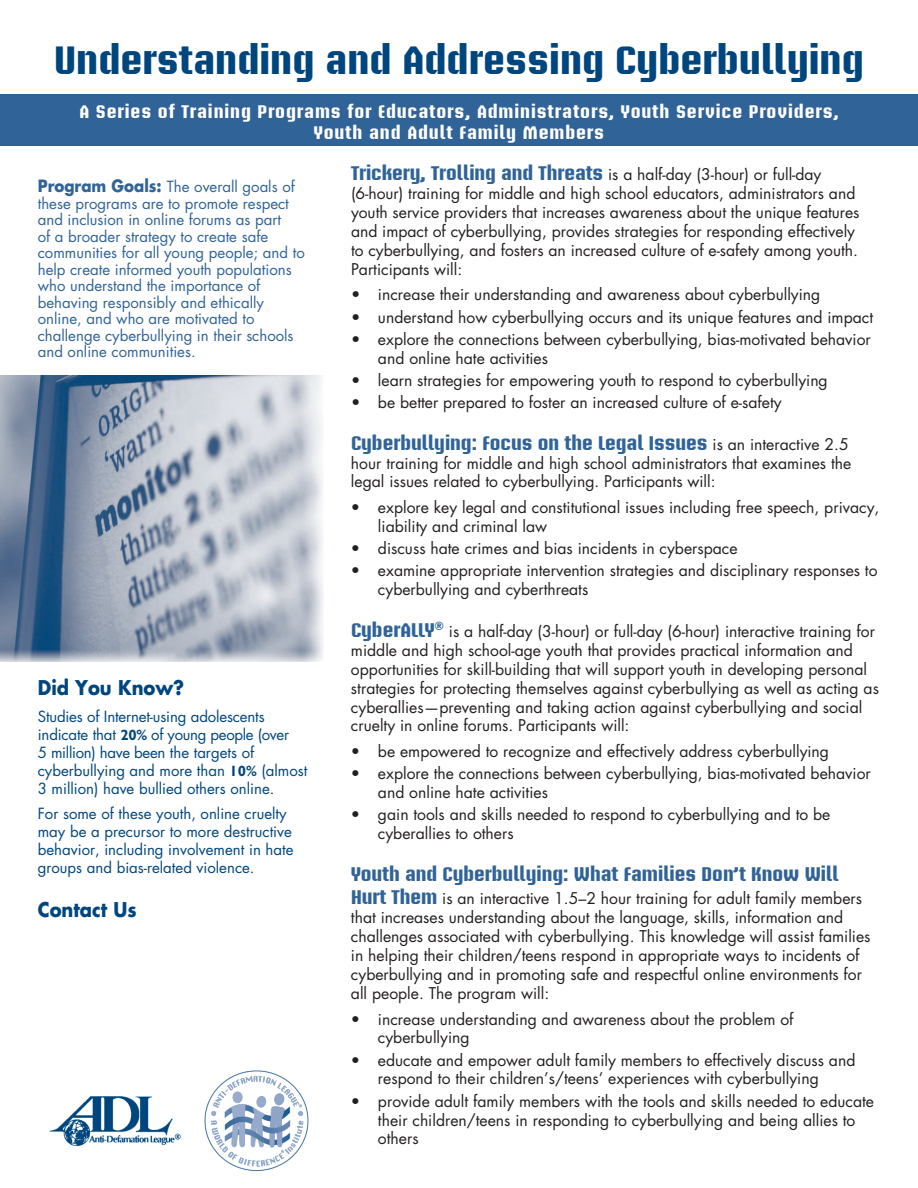
<style>
.page{position:relative;width:918px;height:1188px;background:#fff}
.page>*{position:absolute;margin:0;border:0;box-sizing:border-box;transform-origin:0 0}
.t1{font:700 39px "Briem Akademi Std";color:#00467e}
.t2{font:700 19.8px "Futura Std";color:#00467e;scale:.91 1}
.t3{font:700 19.5px "Briem Akademi Std";color:#306397}
.t4{font:700 18px/21.6px "Briem Akademi Std";letter-spacing:.05em;color:#fff;text-align:center}
.t5{font:15.75px/18.9px "Futura Std";color:#231f20}
.t6{font:15px/16.5px "Futura Std";color:#306397}
.t7{font:15px/18px "Futura Std";color:#00467e}
.s1{font-weight:700;font-size:16.5px}
.s2{font-family:"Briem Akademi Std";font-weight:700;font-size:19.5px;color:#306397}
.s3{font-family:"Futura Std";font-weight:400;font-size:15.75px;color:#231f20}
.s4{font-family:"Gill Sans Std";font-weight:700}
</style>
<div class="page">
<img style="left:0;top:375px;width:323px;height:287px">
<img style="left:49px;top:1096px;width:132px;height:50px">
<img style="left:204px;top:1070px;width:105px;height:102px">
<div style="left:0;top:94px;width:918px;height:52px;background:#306397"></div>
<h1 class="t1" style="left:54px;top:39px;width:811px">Understanding and Addressing Cyberbullying</h1>
<p class="t4" style="left:79px;top:101px;width:761px">A Series of Training Programs for Educators, Administrators, Youth Service Providers,<br>Youth and Adult Family Members</p>
<p class="t6" style="left:38px;top:179px;width:268px"><span class="s1">Program Goals:</span> The overall goals of these programs are to promote respect and inclusion in online forums as part<br>of a broader strategy to create safe communities for all young people; and to help create informed youth populations who understand the importance of behaving responsibly and ethically online, and who are motivated to challenge cyberbullying in their schools and online communities.</p>
<p class="t5" style="left:351px;top:165px;width:510px"><span class="s2">Trickery, Trolling and Threats</span> is a half-day (3-hour) or full-day (6-hour) training for middle and high school educators, administrators and youth service providers that increases awareness about the unique features and impact of cyberbullying, provides strategies for responding effectively to cyberbullying, and fosters an increased culture of e-safety among youth.<br>Participants will:</p>
<p class="t5" style="left:351px;top:285px;width:471px">• increase their understanding and awareness about cyberbullying</p>
<p class="t5" style="left:351px;top:308px;width:524px">• understand how cyberbullying occurs and its unique features and impact</p>
<p class="t5" style="left:378px;top:330px;width:494px;text-indent:-27px">• explore the connections between cyberbullying, bias-motivated behavior and online hate activities</p>
<p class="t5" style="left:351px;top:371px;width:478px">• learn strategies for empowering youth to respond to cyberbullying</p>
<p class="t5" style="left:351px;top:393px;width:432px">• be better prepared to foster an increased culture of e-safety</p>
<p class="t3" style="left:351px;top:432px;width:499px">Cyberbullying: Focus on the Legal Issues <span class="s3">is an interactive 2.5</span></p>
<p class="t5" style="left:351px;top:454px;width:502px">hour training for middle and high school administrators that examines the legal issues related to cyberbullying. Participants will:</p>
<p class="t5" style="left:378px;top:498px;width:503px;text-indent:-27px">• explore key legal and constitutional issues including free speech, privacy, liability and criminal law</p>
<p class="t5" style="left:351px;top:539px;width:388px">• discuss hate crimes and bias incidents in cyberspace</p>
<p class="t5" style="left:378px;top:561px;width:501px;text-indent:-27px">• examine appropriate intervention strategies and disciplinary responses to cyberbullying and cyberthreats</p>
<p class="t5" style="left:351px;top:622px;width:530px"><span class="s2">CyberALLY</span><sup>®</sup> is a half-day (3-hour) or full-day (6-hour) interactive training for middle and high school-age youth that provides practical information and opportunities for skill-building that will support youth in developing personal strategies for protecting themselves against cyberbullying as well as acting as cyberallies—preventing and taking action against cyberbullying and social cruelty in online forums. Participants will:</p>
<p class="t5" style="left:351px;top:742px;width:480px">• be empowered to recognize and effectively address cyberbullying</p>
<p class="t5" style="left:378px;top:764px;width:494px;text-indent:-27px">• explore the connections between cyberbullying, bias-motivated behavior and online hate activities</p>
<p class="t5" style="left:378px;top:805px;width:454px;text-indent:-27px">• gain tools and skills needed to respond to cyberbullying and to be cyberallies to others</p>
<p class="t3" style="left:351px;top:863px;width:489px">Youth and Cyberbullying: What Families Don’t Know Will</p>
<p class="t5" style="left:351px;top:889px;width:521px"><span class="s2">Hurt Them</span> is an interactive 1.5–2 hour training for adult family members that increases understanding about the language, skills, information and challenges associated with cyberbullying. This knowledge will assist families in helping their children/teens respond in appropriate ways to incidents of cyberbullying and in promoting safe and respectful online environments for all people. The program will:</p>
<p class="t5" style="left:378px;top:1009px;width:417px;text-indent:-27px">• increase understanding and awareness about the problem of cyberbullying</p>
<p class="t5" style="left:378px;top:1050px;width:479px;text-indent:-27px">• educate and empower adult family members to effectively discuss and respond to their children’s/teens’ experiences with cyberbullying</p>
<p class="t5" style="left:378px;top:1092px;width:498px;text-indent:-27px">• provide adult family members with the tools and skills needed to educate their children/teens in responding to cyberbullying and being allies to others</p>
<p class="t2" style="left:38px;top:675px;width:162px">Did You Know?</p>
<p class="t7" style="left:38px;top:708px;width:271px">Studies of Internet-using adolescents indicate that <span class="s4">20%</span> of young people (over<br>5 million) have been the targets of cyberbullying and more than <span class="s4">10%</span> (almost 3 million) have bullied others online.</p>
<p class="t7" style="left:38px;top:804px;width:257px">For some of these youth, online cruelty may be a precursor to more destructive behavior, including involvement in hate groups and bias-related violence.</p>
<p class="t2" style="left:38px;top:897px;width:110px">Contact Us</p>
</div>
